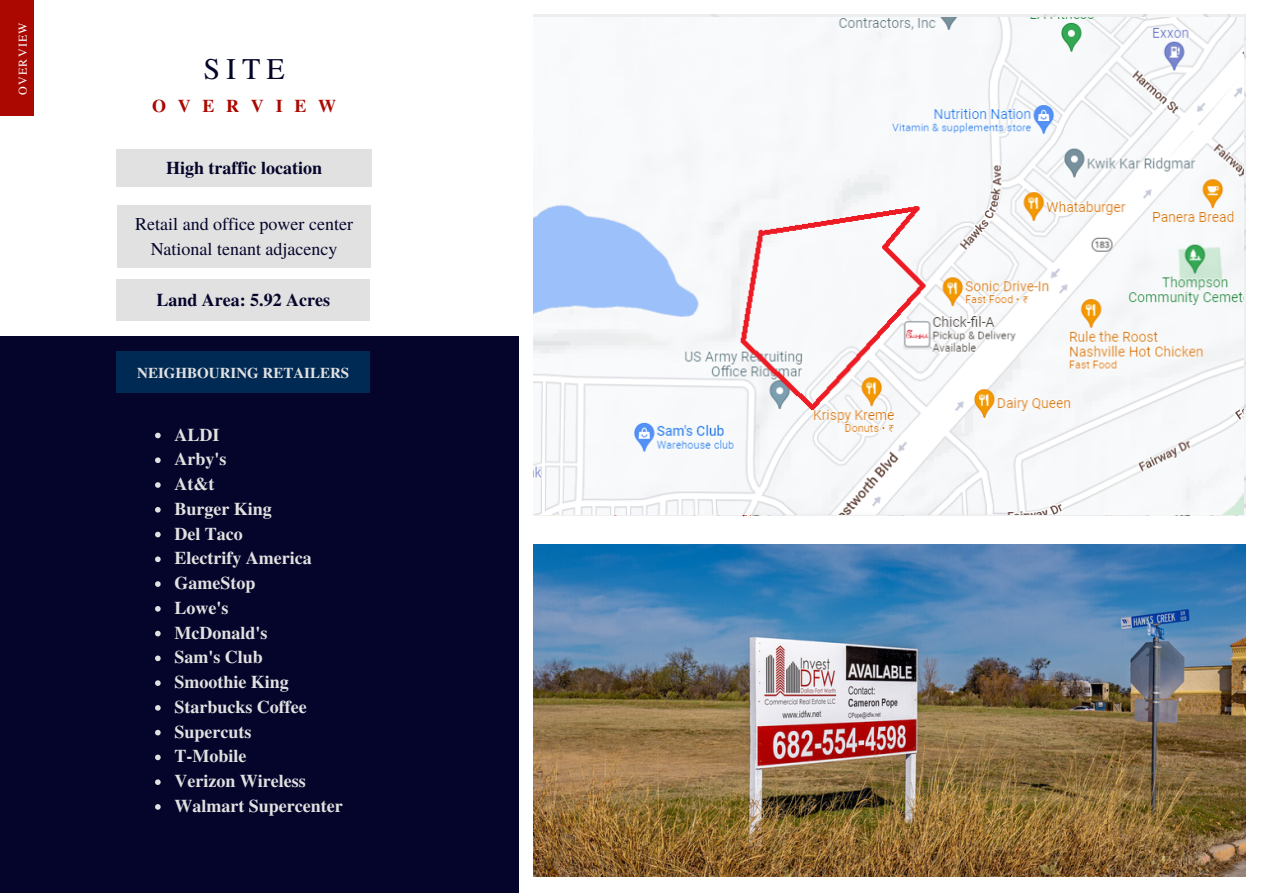
<style>
.page{position:relative;width:1263px;height:894px;background:#fff}
.page>*{position:absolute;margin:0;border:0;box-sizing:border-box;transform-origin:0 0}
.t1{font:30px "Te X Gyre Termes";color:#05052b}
.t2{font:700 18px/24.8px "Te X Gyre Termes";color:#e1e1e1}
.t3{font:18px/24.8px "Te X Gyre Termes";color:#05052b;text-align:center}
.t4{font:700 18px "Te X Gyre Termes";color:#05052b}
.t5{font:700 18px "Te X Gyre Termes";letter-spacing:.65em;color:#aa0800}
.t6{font:700 15px "Te X Gyre Termes";color:#e1e1e1}
.t7{font:12px "Te X Gyre Termes";letter-spacing:.1em;color:#fff}
</style>
<div class="page">
<div style="left:0;top:0;width:33px;height:116px;background:#aa0800"></div>
<div style="left:117px;top:149px;width:255px;height:37px;background:#e1e1e1"></div>
<div style="left:117px;top:205px;width:254px;height:63px;background:#e1e1e1"></div>
<div style="left:117px;top:279px;width:253px;height:42px;background:#e1e1e1"></div>
<div style="left:0;top:336px;width:519px;height:556px;background:#05052b"></div>
<div style="left:117px;top:350px;width:253px;height:42px;background:#002954"></div>
<img style="left:534px;top:544px;width:712px;height:332px">
<img style="left:534px;top:18px;width:710px;height:496px">
<svg style="left:155px;top:432px;width:6px;height:6px"></svg>
<svg style="left:155px;top:457px;width:6px;height:6px"></svg>
<svg style="left:155px;top:482px;width:6px;height:5px"></svg>
<svg style="left:155px;top:507px;width:6px;height:5px"></svg>
<svg style="left:155px;top:531px;width:6px;height:6px"></svg>
<svg style="left:155px;top:556px;width:6px;height:6px"></svg>
<svg style="left:155px;top:581px;width:6px;height:5px"></svg>
<svg style="left:155px;top:606px;width:6px;height:5px"></svg>
<svg style="left:155px;top:630px;width:6px;height:6px"></svg>
<svg style="left:155px;top:655px;width:6px;height:6px"></svg>
<svg style="left:155px;top:680px;width:6px;height:5px"></svg>
<svg style="left:155px;top:705px;width:6px;height:5px"></svg>
<svg style="left:155px;top:729px;width:6px;height:6px"></svg>
<svg style="left:155px;top:754px;width:6px;height:6px"></svg>
<svg style="left:155px;top:779px;width:6px;height:5px"></svg>
<svg style="left:155px;top:804px;width:6px;height:5px"></svg>
<p class="t7" style="left:14px;top:95px;width:74px;rotate:-90deg">OVERVIEW</p>
<h1 class="t1" style="left:203px;top:47px;width:83px">SITE</h1>
<p class="t5" style="left:152px;top:92px;width:185px">OVERVIEW</p>
<p class="t4" style="left:166px;top:153px;width:157px">High traffic location</p>
<p class="t3" style="left:135px;top:211px;width:219px">Retail and office power center<br>National tenant adjacency</p>
<p class="t4" style="left:156px;top:286px;width:175px">Land Area: 5.92 Acres</p>
<p class="t6" style="left:137px;top:361px;width:213px">NEIGHBOURING RETAILERS</p>
<p class="t2" style="left:174px;top:421px;width:170px">ALDI<br>Arby's<br>At&amp;t<br>Burger King<br>Del Taco<br>Electrify America<br>GameStop<br>Lowe's<br>McDonald's<br>Sam's Club<br>Smoothie King<br>Starbucks Coffee<br>Supercuts<br>T-Mobile<br>Verizon Wireless<br>Walmart Supercenter</p>
</div>
